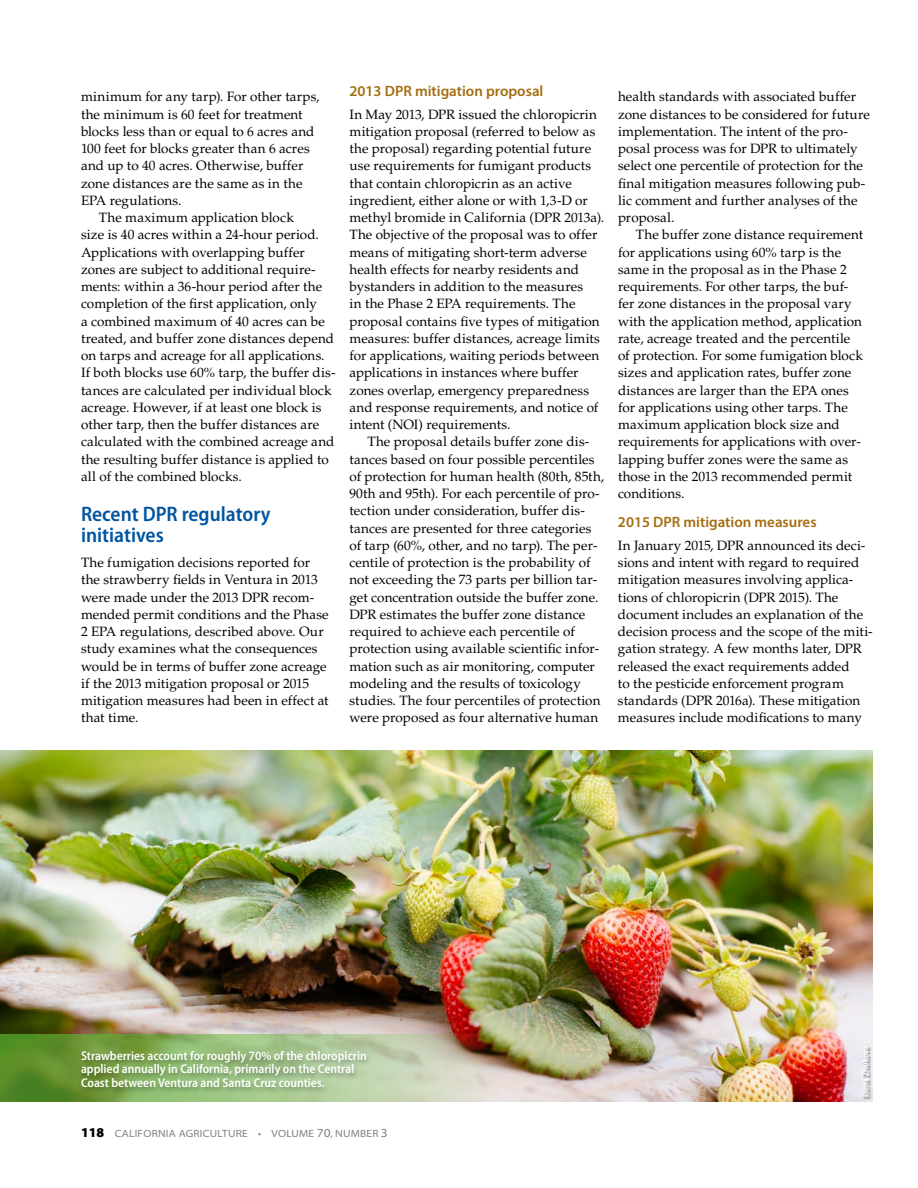
<style>
.page{position:relative;width:918px;height:1188px;background:#fff}
.page>*{position:absolute;margin:0;border:0;box-sizing:border-box;transform-origin:0 0}
.t1{font:600 semi-condensed 21px/21.8px "Myriad Pro";color:#0054a0}
.t2{font:600 15px "Myriad Pro";color:#a46d11}
.t3{font:13.5px/17.2px "Palatino LT Std";letter-spacing:.005em;color:#000}
.t4{font:600 semi-condensed 12.75px/13.5px "Myriad Pro";color:#fff}
.t5{font:semi-expanded 10.5px "Myriad Pro";letter-spacing:.02em;color:#7e817b}
.t6{font:600 semi-condensed 9px "Myriad Pro";color:#fff}
.s1{font-weight:900;font-stretch:normal;font-size:13.5px;color:#000}
.s2{font-size:12.3px}
</style>
<div class="page">
<img style="left:0;top:751px;width:873px;height:351px">
<div style="left:862px;top:1046px;width:9px;height:53px;background:#000;opacity:.45"></div>
<svg style="left:0;top:1035px;width:500px;height:67px;background:#98b077"></svg>
<div style="left:78px;top:1049px;width:295px;height:46px;background:#000;opacity:.35"></div>
<p class="t3" style="left:81px;top:88px;width:240px">minimum for any tarp). For other tarps,</p>
<p class="t3" style="left:81px;top:106px;width:223px">the minimum is 60 feet for treatment</p>
<p class="t3" style="left:81px;top:123px;width:235px">blocks less than or equal to 6 acres and</p>
<p class="t3" style="left:81px;top:140px;width:230px">100 feet for blocks greater than 6 acres</p>
<p class="t3" style="left:81px;top:157px;width:224px">and up to 40 acres. Otherwise, buffer</p>
<p class="t3" style="left:81px;top:175px;width:223px">zone distances are the same as in the</p>
<p class="t3" style="left:81px;top:192px;width:102px">EPA regulations.</p>
<p class="t3" style="left:99px;top:209px;width:196px">The maximum application block</p>
<p class="t3" style="left:81px;top:226px;width:239px">size is 40 acres within a 24-hour period.</p>
<p class="t3" style="left:81px;top:244px;width:225px">Applications with overlapping buffer</p>
<p class="t3" style="left:81px;top:261px;width:236px">zones are subject to additional require-</p>
<p class="t3" style="left:81px;top:278px;width:243px">ments: within a 36-hour period after the</p>
<p class="t3" style="left:81px;top:295px;width:238px">completion of the first application, only</p>
<p class="t3" style="left:81px;top:313px;width:245px">a combined maximum of 40 acres can be</p>
<p class="t3" style="left:81px;top:330px;width:255px">treated, and buffer zone distances depend</p>
<p class="t3" style="left:81px;top:347px;width:245px">on tarps and acreage for all applications.</p>
<p class="t3" style="left:81px;top:364px;width:256px">If both blocks use 60% tarp, the buffer dis-</p>
<p class="t3" style="left:81px;top:382px;width:252px">tances are calculated per individual block</p>
<p class="t3" style="left:81px;top:399px;width:242px">acreage. However, if at least one block is</p>
<p class="t3" style="left:81px;top:416px;width:240px">other tarp, then the buffer distances are</p>
<p class="t3" style="left:81px;top:433px;width:255px">calculated with the combined acreage and</p>
<p class="t3" style="left:81px;top:451px;width:249px">the resulting buffer distance is applied to</p>
<p class="t3" style="left:81px;top:468px;width:162px">all of the combined blocks.</p>
<h1 class="t1" style="left:81px;top:502px;width:191px">Recent DPR regulatory initiatives</h1>
<p class="t3" style="left:81px;top:554px;width:249px">The fumigation decisions reported for the strawberry fields in Ventura in 2013 were made under the 2013 DPR recom&shy;mended permit conditions and the Phase 2 EPA regulations, described above. Our study examines what the consequences would be in terms of buffer zone acreage if the 2013 mitigation proposal or 2015 mitigation measures had been in effect at that time.</p>
<p class="t2" style="left:349px;top:81px;width:195px">2013 DPR mitigation proposal</p>
<p class="t3" style="left:349px;top:106px;width:256px">In May 2013, DPR issued the chloropicrin mitigation proposal (referred to below as the proposal) regarding potential future use requirements for fumigant products that contain chloropicrin as an active ingredient, either alone or with 1,3-D or methyl bromide in California (DPR 2013a).<br>The objective of the proposal was to offer means of mitigating short-term adverse health effects for nearby residents and bystanders in addition to the measures<br>in the Phase 2 EPA requirements. The proposal contains five types of mitigation measures: buffer distances, acreage limits for applications, waiting periods between applications in instances where buffer zones overlap, emergency preparedness and response requirements, and notice of intent (NOI) requirements.</p>
<p class="t3" style="left:349px;top:433px;width:256px;text-indent:18px">The proposal details buffer zone dis&shy;tances based on four possible percentiles of protection for human health (80th, 85th, 90th and 95th). For each percentile of pro&shy;tection under consideration, buffer dis&shy;tances are presented for three categories of tarp (60%, other, and no tarp). The per&shy;centile of protection is the probability of not exceeding the 73 parts per billion tar&shy;get concentration outside the buffer zone.<br>DPR estimates the buffer zone distance required to achieve each percentile of protection using available scientific infor&shy;mation such as air monitoring, computer modeling and the results of toxicology studies. The four percentiles of protection were proposed as four alternative human</p>
<p class="t3" style="left:618px;top:88px;width:253px">health standards with associated buffer zone distances to be considered for future implementation. The intent of the pro&shy;posal process was for DPR to ultimately select one percentile of protection for the final mitigation measures following pub&shy;lic comment and further analyses of the proposal.</p>
<p class="t3" style="left:618px;top:226px;width:247px;text-indent:18px">The buffer zone distance requirement for applications using 60% tarp is the same in the proposal as in the Phase 2 requirements. For other tarps, the buf&shy;fer zone distances in the proposal vary with the application method, application rate, acreage treated and the percentile of protection. For some fumigation block sizes and application rates, buffer zone distances are larger than the EPA ones for applications using other tarps. The maximum application block size and requirements for applications with over&shy;lapping buffer zones were the same as those in the 2013 recommended permit conditions.</p>
<p class="t2" style="left:618px;top:512px;width:200px">2015 DPR mitigation measures</p>
<p class="t3" style="left:618px;top:537px;width:256px">In January 2015, DPR announced its deci&shy;sions and intent with regard to required mitigation measures involving applica&shy;tions of chloropicrin (DPR 2015). The document includes an explanation of the decision process and the scope of the miti&shy;gation strategy. A few months later, DPR released the exact requirements added<br>to the pesticide enforcement program standards (DPR 2016a). These mitigation measures include modifications to many</p>
<p class="t4" style="left:81px;top:1049px;width:287px">Strawberries account for roughly 70% of the chloropicrin applied annually in California, primarily on the Central<br>Coast between Ventura and Santa Cruz counties.</p>
<p class="t5" style="left:81px;top:1127px;width:308px"><span class="s1">118</span> CALIFORNIA AGRICULTURE • VOLUME <span class="s2">70</span>, NUMBER <span class="s2">3</span></p>
<p class="t6" style="left:860px;top:1097px;width:53px;rotate:-90deg">Elëna Zhukova</p>
</div>
